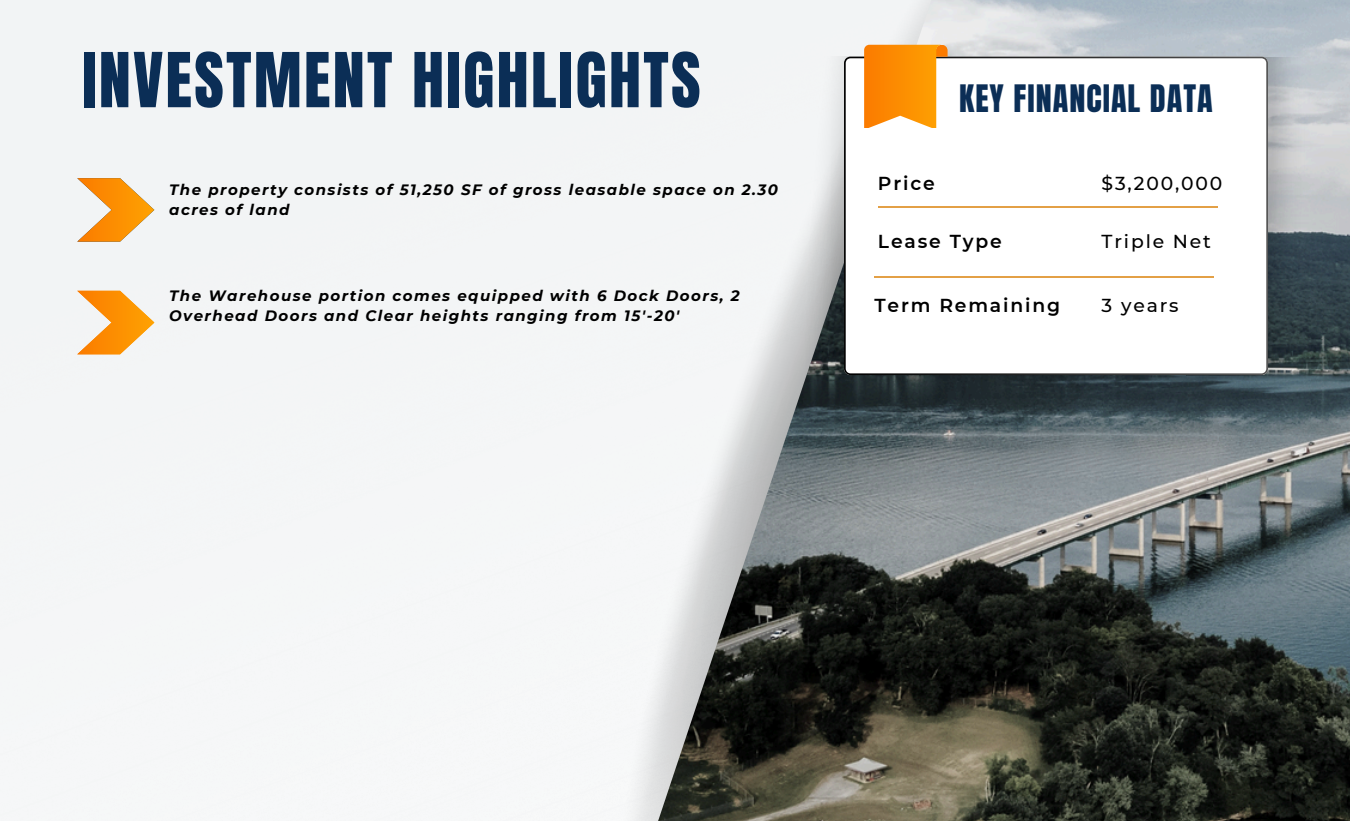
<style>
.page{position:relative;width:1350px;height:821px;background:#fff}
.page>*{position:absolute;margin:0;border:0;box-sizing:border-box;transform-origin:0 0}
.t1{font:64.35px "Anton";letter-spacing:.035em;color:#0b2e56}
.t2{font:32.18px "Anton";letter-spacing:.03em;color:#0b2e56}
.t3{font:600 18.68px "Montserrat";letter-spacing:.1em;color:#000}
.t4{font:500 18.68px "Montserrat";letter-spacing:.1em;color:#000}
.t5{font:italic 700 15.08px/20px "Montserrat";letter-spacing:.1em;color:#000}
</style>
<div class="page">
<div style="left:0;top:0;width:532px;height:820px;background:#f4f5f6"></div>
<img style="left:651px;top:0;width:699px;height:820px">
<img style="left:1268px;top:57px;width:36px;height:318px">
<img style="left:803px;top:57px;width:41px;height:317px">
<svg style="left:844px;top:57px;width:424px;height:318px"></svg>
<svg style="left:864px;top:45px;width:84px;height:83px"></svg>
<hr style="left:878px;top:206px;width:339px;height:2px;background:#e3a046">
<hr style="left:874px;top:276px;width:340px;height:1px;background:#e3a046">
<svg style="left:77px;top:178px;width:77px;height:63px"></svg>
<svg style="left:77px;top:290px;width:77px;height:64px"></svg>
<p class="t1" style="left:82px;top:34px;width:620px">INVESTMENT HIGHLIGHTS</p>
<p class="t5" style="left:169px;top:179px;width:610px">The property consists of 51,250 SF of gross leasable space on 2.30 acres of land</p>
<p class="t3" style="left:878px;top:171px;width:58px">Price</p>
<h2 class="t2" style="left:959px;top:76px;width:255px">KEY FINANCIAL DATA</h2>
<h1 class="t4" style="left:1102px;top:171px;width:122px">$3,200,000</h1>
<p class="t3" style="left:878px;top:229px;width:125px">Lease Type</p>
<p class="t4" style="left:1102px;top:229px;width:111px">Triple Net</p>
<p class="t5" style="left:169px;top:285px;width:572px">The Warehouse portion comes equipped with 6 Dock Doors, 2<br>Overhead Doors and Clear heights ranging from 15'-20'</p>
<p class="t4" style="left:1102px;top:294px;width:79px">3 years</p>
<p class="t3" style="left:874px;top:294px;width:187px">Term Remaining</p>
</div>
